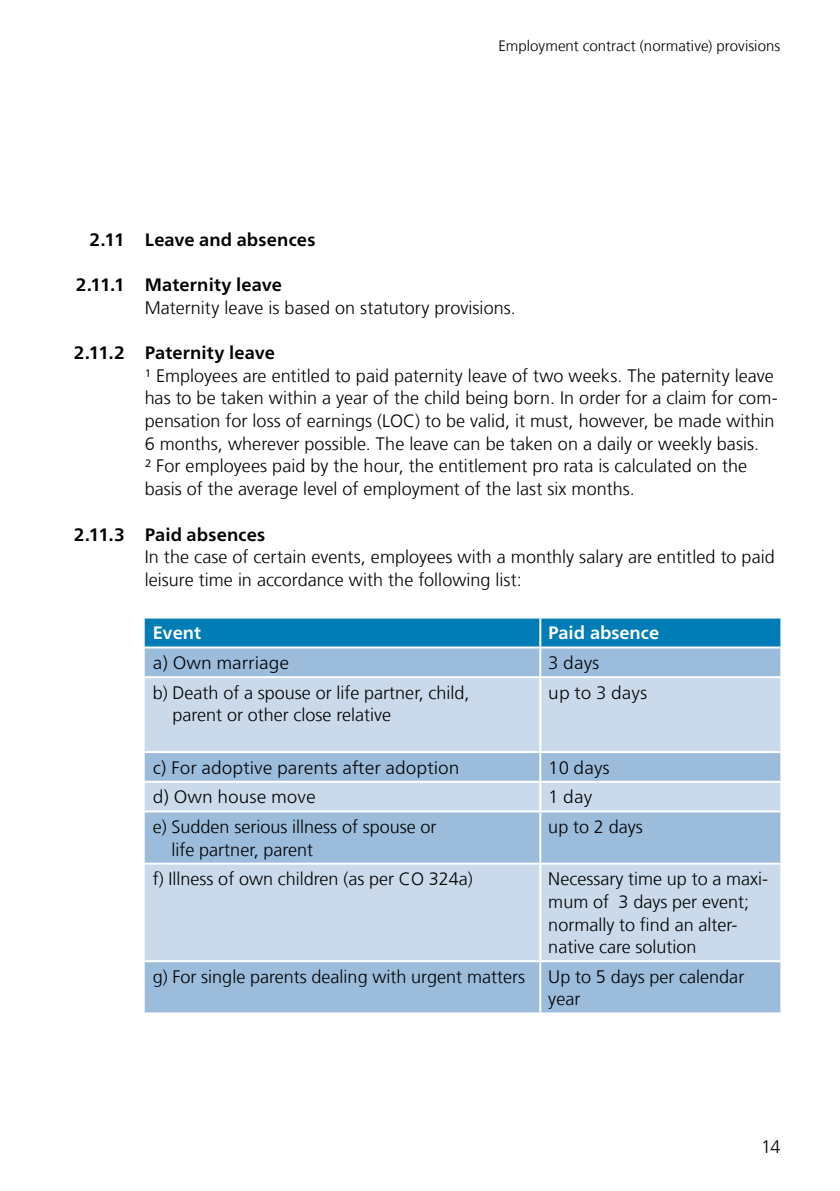
<style>
.page{position:relative;width:840px;height:1191px;background:#fff}
.page>*{position:absolute;margin:0;border:0;box-sizing:border-box;transform-origin:0 0}
.Grundschrift{font:300 18px/22.6px "Frutiger";letter-spacing:.005em;color:#000}
.Tabelle_Grafik{font:300 18px/22.6px "Frutiger";color:#000}
.grund_einzug_11_5{font:300 18px "Frutiger Neue LT Pro";color:#000}
.Untertitel-Stufe-2{font:700 18px "Frutiger Neue LT Pro";letter-spacing:.01em;color:#000}
.Untertitel-Stufe-1{font:700 18px "Frutiger Neue LT Pro";letter-spacing:.01em;color:#000}
.grund_einzug_11_5-2{font:700 18px "Frutiger Neue LT Pro";color:#fff}
.t1{font:300 15px "Frutiger";letter-spacing:.005em;color:#000}
</style>
<div class="page">
<div style="left:145px;top:618px;width:635px;height:28px;background:#007db6"></div>
<div style="left:145px;top:648px;width:635px;height:364px;background:#9bbcdb"></div>
<svg style="left:145px;top:678px;width:635px;height:282px;background:#bdd1e6"></svg>
<hr style="left:539px;top:618px;width:2px;height:28px;background:#fff">
<hr style="left:539px;top:648px;width:2px;height:28px;background:#fff">
<hr style="left:539px;top:678px;width:2px;height:73px;background:#fff">
<hr style="left:539px;top:753px;width:2px;height:27px;background:#fff">
<hr style="left:539px;top:782px;width:2px;height:28px;background:#fff">
<hr style="left:539px;top:812px;width:2px;height:50px;background:#fff">
<hr style="left:539px;top:864px;width:2px;height:96px;background:#fff">
<hr style="left:539px;top:962px;width:2px;height:50px;background:#fff">
<hr style="left:145px;top:676px;width:395px;height:2px;background:#fff">
<hr style="left:540px;top:676px;width:240px;height:2px;background:#fff">
<hr style="left:145px;top:751px;width:395px;height:2px;background:#fff">
<hr style="left:540px;top:751px;width:240px;height:2px;background:#fff">
<hr style="left:145px;top:780px;width:395px;height:2px;background:#fff">
<hr style="left:540px;top:780px;width:240px;height:2px;background:#fff">
<hr style="left:145px;top:810px;width:395px;height:2px;background:#fff">
<hr style="left:540px;top:810px;width:240px;height:2px;background:#fff">
<hr style="left:145px;top:862px;width:395px;height:2px;background:#fff">
<hr style="left:540px;top:862px;width:240px;height:2px;background:#fff">
<hr style="left:145px;top:960px;width:395px;height:2px;background:#fff">
<hr style="left:540px;top:960px;width:240px;height:2px;background:#fff">
<p class="t1" style="left:498px;top:37px;width:283px">Employment contract (normative) provisions</p>
<p class="Untertitel-Stufe-1" style="left:90px;top:229px;width:227px">2.11 Leave and absences</p>
<p class="Untertitel-Stufe-2" style="left:76px;top:274px;width:207px">2.11.1 Maternity leave</p>
<p class="Grundschrift" style="left:145px;top:296px;width:372px">Maternity leave is based on statutory provisions.</p>
<p class="Untertitel-Stufe-2" style="left:74px;top:342px;width:202px">2.11.2 Paternity leave</p>
<p class="Grundschrift" style="left:145px;top:364px;width:634px">¹ Employees are entitled to paid paternity leave of two weeks. The paternity leave has to be taken within a year of the child being born. In order for a claim for com&shy;pensation for loss of earnings (LOC) to be valid, it must, however, be made within 6 months, wherever possible. The leave can be taken on a daily or weekly basis.</p>
<p class="Grundschrift" style="left:145px;top:455px;width:603px">² For employees paid by the hour, the entitlement pro rata is calculated on the basis of the average level of employment of the last six months.</p>
<p class="Untertitel-Stufe-2" style="left:74px;top:523px;width:193px">2.11.3 Paid absences</p>
<p class="Grundschrift" style="left:145px;top:546px;width:631px">In the case of certain events, employees with a monthly salary are entitled to paid leisure time in accordance with the following list:</p>
<p class="grund_einzug_11_5-2" style="left:153px;top:622px;width:50px">Event</p>
<p class="grund_einzug_11_5-2" style="left:548px;top:622px;width:112px">Paid absence</p>
<p class="grund_einzug_11_5" style="left:153px;top:652px;width:138px">a) Own marriage</p>
<p class="grund_einzug_11_5" style="left:548px;top:652px;width:53px">3 days</p>
<p class="Tabelle_Grafik" style="left:172px;top:681px;width:298px;text-indent:-20px">b) Death of a spouse or life partner, child, parent or other close relative</p>
<p class="grund_einzug_11_5" style="left:548px;top:682px;width:100px">up to 3 days</p>
<p class="grund_einzug_11_5" style="left:153px;top:757px;width:308px">c) For adoptive parents after adoption</p>
<p class="grund_einzug_11_5" style="left:548px;top:757px;width:63px">10 days</p>
<p class="grund_einzug_11_5" style="left:153px;top:786px;width:164px">d) Own house move</p>
<p class="grund_einzug_11_5" style="left:548px;top:786px;width:45px">1 day</p>
<p class="Tabelle_Grafik" style="left:171px;top:815px;width:266px;text-indent:-19px">e) Sudden serious illness of spouse or life partner, parent</p>
<p class="Tabelle_Grafik" style="left:548px;top:815px;width:96px">up to 2 days</p>
<p class="Tabelle_Grafik" style="left:153px;top:867px;width:321px">f) Illness of own children (as per CO 324a)</p>
<p class="Tabelle_Grafik" style="left:548px;top:867px;width:221px">Necessary time up to a maxi&shy;mum of 3 days per event; normally to find an alter&shy;native care solution</p>
<p class="Tabelle_Grafik" style="left:153px;top:965px;width:373px">g) For single parents dealing with urgent matters</p>
<p class="Tabelle_Grafik" style="left:548px;top:965px;width:197px">Up to 5 days per calendar year</p>
<p class="Grundschrift" style="left:760px;top:1135px;width:21px">14</p>
</div>
